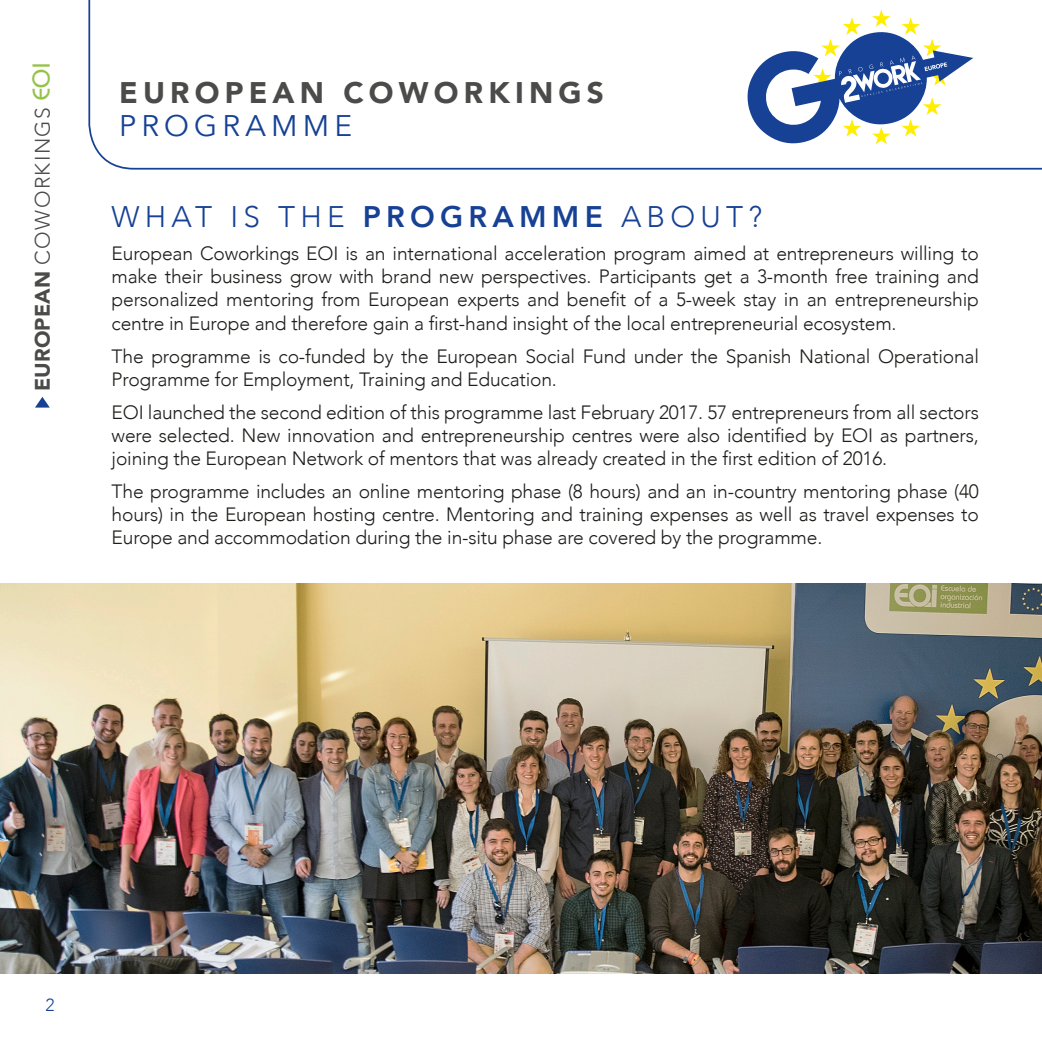
<style>
.page{position:relative;width:1042px;height:1042px;background:#fff}
.page>*{position:absolute;margin:0;border:0;box-sizing:border-box;transform-origin:0 0}
.t1{font:300 29.75px "Avenir";letter-spacing:.175em;color:#164194}
.t2{font:900 29.75px "Avenir";letter-spacing:.175em;color:#4b4b4a}
.t3{font:29.75px "Avenir";letter-spacing:.175em;color:#164194}
.t4{font:300 21px "Avenir";letter-spacing:.07em;color:#4b4b4a}
.t5{font:300 19.25px/23.1px "Avenir";letter-spacing:-.01em;color:#1d1d1b;text-align:justify}
.t6{font:300 17.5px "Avenir";color:#164194}
.s1{font-weight:900}
.s2{font-family:"Bauhaus";font-weight:400;font-size:24.5px;color:#95c34a}
.s3{font-weight:800}
</style>
<div class="page">
<svg style="left:35px;top:397px;width:15px;height:10px"></svg>
<svg style="left:88px;top:0;width:954px;height:170px"></svg>
<img style="left:0;top:583px;width:1042px;height:391px">
<p class="t4" style="left:30px;top:391px;width:330px;rotate:-90deg"><span class="s1">EUROPEAN</span> COWORKINGS <span class="s2">eoi</span></p>
<h1 class="t2" style="left:119px;top:67px;width:486px">EUROPEAN COWORKINGS</h1>
<h1 class="t3" style="left:119px;top:108px;width:234px">PROGRAMME</h1>
<h1 class="t1" style="left:112px;top:199px;width:279px">What is the <span class="s3">PROGRAMME</span></h1>
<h1 class="t1" style="left:621px;top:199px;width:143px">about?</h1>
<p class="t5" style="left:112px;top:242px;width:869px">European Coworkings EOI is an international acceleration program aimed at entrepreneurs willing to make their business grow with brand new perspectives. Participants get a 3-month free training and personalized mentoring from European experts and benefit of a 5-week stay in an entrepreneurship centre in Europe and therefore gain a first-hand insight of the local entrepreneurial ecosystem.</p>
<p class="t5" style="left:112px;top:344px;width:869px">The programme is co-funded by the European Social Fund under the Spanish National Operational<br>Programme for Employment, Training and Education.</p>
<p class="t5" style="left:112px;top:400px;width:869px">EOI launched the second edition of this programme last February 2017. 57 entrepreneurs from all sectors were selected. New innovation and entrepreneurship centres were also identified by EOI as partners, joining the European Network of mentors that was already created in the first edition of 2016.</p>
<p class="t5" style="left:112px;top:480px;width:869px">The programme includes an online mentoring phase (8 hours) and an in-country mentoring phase (40 hours) in the European hosting centre. Mentoring and training expenses as well as travel expenses to Europe and accommodation during the in-situ phase are covered by the programme.</p>
<p class="t6" style="left:45px;top:995px;width:11px">2</p>
</div>
